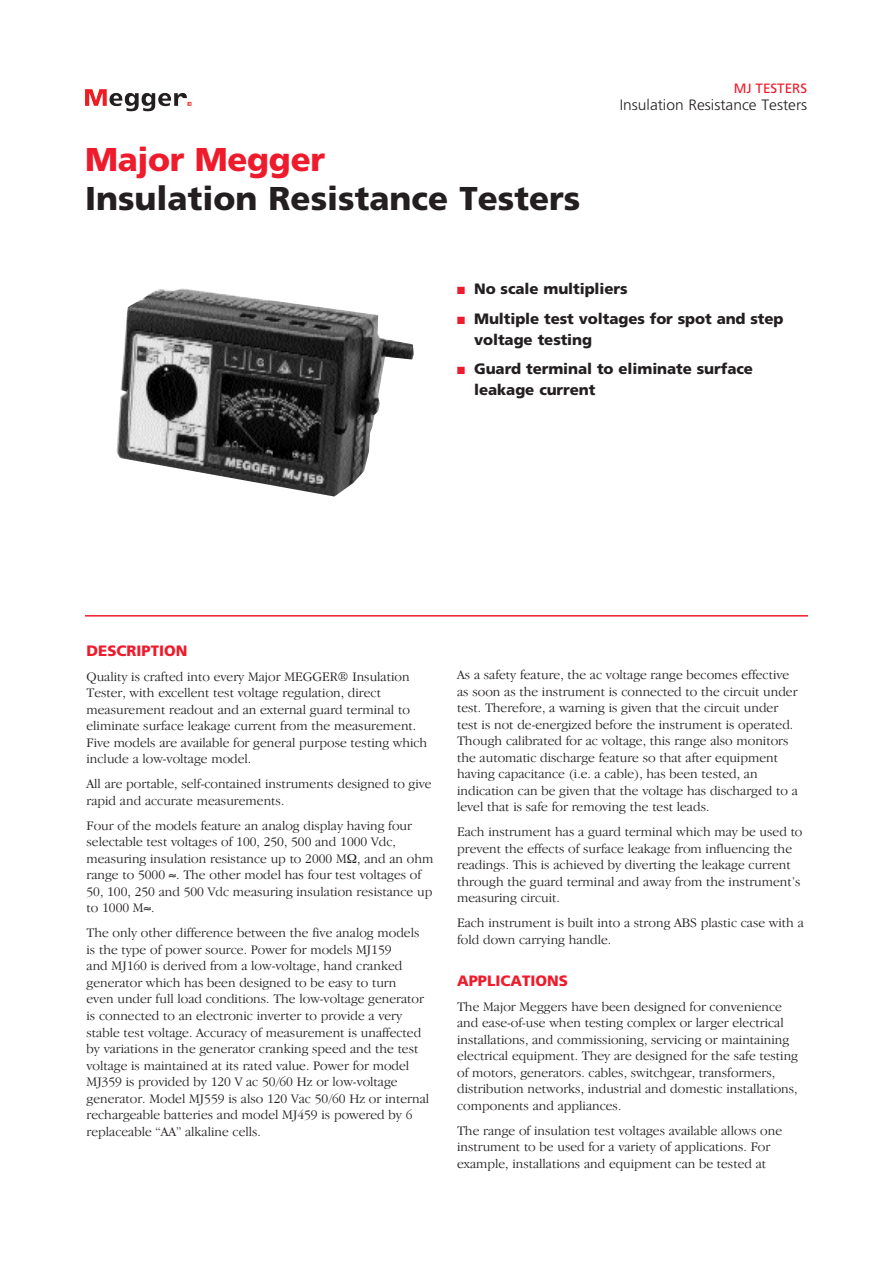
<style>
.page{position:relative;width:893px;height:1263px;background:#fff}
.page>*{position:absolute;margin:0;border:0;box-sizing:border-box;transform-origin:0 0}
.t1{font:900 33px "Frutiger";color:#231f20}
.t2{font:900 33px "Frutiger";letter-spacing:-.01em;color:#ee1b2c}
.t3{font:900 15px/21px "Frutiger";letter-spacing:-.005em;color:#231f20}
._11B-descriptor-name{font:300 15px "Frutiger";color:#231f20;scale:1.04 1}
._01-large-body_subhe{font:900 15px "Frutiger";color:#ee1b2c}
._02-body-9_11{font:300 13.5px/16.5px "Garamond IT Cby BT";color:#231f20}
.t4{font:13.5px "Frutiger";color:#ee1b2c}
.s1{color:#ee1b2c}
</style>
<div class="page">
<hr style="left:85px;top:615px;width:723px;height:2px;background:#ee1b2c">
<img style="left:85px;top:89px;width:97px;height:17px">
<img style="left:116px;top:288px;width:298px;height:208px">
<p class="t2" style="left:85px;top:139px;width:242px">Major Megger</p>
<p class="t1" style="left:85px;top:178px;width:497px">Insulation Resistance Testers</p>
<p class="t4" style="left:734px;top:81px;width:75px">MJ TESTERS</p>
<p class="_11B-descriptor-name" style="left:620px;top:96px;width:182px">Insulation Resistance Testers</p>
<p class="t3" style="left:457px;top:278px;width:172px"><span class="s1">■</span> No scale multipliers</p>
<p class="t3" style="left:474px;top:308px;width:311px;text-indent:-17px"><span class="s1">■</span> Multiple test voltages for spot and step voltage testing</p>
<p class="t3" style="left:474px;top:358px;width:280px;text-indent:-17px"><span class="s1">■</span> Guard terminal to eliminate surface leakage current</p>
<p class="_01-large-body_subhe" style="left:87px;top:642px;width:102px">DESCRIPTION</p>
<p class="_02-body-9_11" style="left:87px;top:668px;width:342px">Quality is crafted into every Major MEGGER® Insulation Tester, with excellent test voltage regulation, direct measurement readout and an external guard terminal to eliminate surface leakage current from the measurement.<br>Five models are available for general purpose testing which include a low-voltage model.</p>
<p class="_02-body-9_11" style="left:87px;top:776px;width:347px">All are portable, self-contained instruments designed to give rapid and accurate measurements.</p>
<p class="_02-body-9_11" style="left:87px;top:817px;width:348px">Four of the models feature an analog display having four selectable test voltages of 100, 250, 500 and 1000 Vdc, measuring insulation resistance up to 2000 M , and an ohm range to 5000 ≈. The other model has four test voltages of 50, 100, 250 and 500 Vdc measuring insulation resistance up to 1000 M≈.</p>
<p class="_02-body-9_11" style="left:87px;top:925px;width:344px">The only other difference between the five analog models is the type of power source. Power for models MJ159<br>and MJ160 is derived from a low-voltage, hand cranked generator which has been designed to be easy to turn<br>even under full load conditions. The low-voltage generator is connected to an electronic inverter to provide a very stable test voltage. Accuracy of measurement is unaffected by variations in the generator cranking speed and the test voltage is maintained at its rated value. Power for model MJ359 is provided by 120 V ac 50/60 Hz or low-voltage generator. Model MJ559 is also 120 Vac 50/60 Hz or internal rechargeable batteries and model MJ459 is powered by 6 replaceable “AA” alkaline cells.</p>
<p class="_02-body-9_11" style="left:457px;top:666px;width:342px">As a safety feature, the ac voltage range becomes effective as soon as the instrument is connected to the circuit under test. Therefore, a warning is given that the circuit under test is not de-energized before the instrument is operated.<br>Though calibrated for ac voltage, this range also monitors the automatic discharge feature so that after equipment having capacitance (i.e. a cable), has been tested, an indication can be given that the voltage has discharged to a level that is safe for removing the test leads.</p>
<p class="_02-body-9_11" style="left:457px;top:824px;width:347px">Each instrument has a guard terminal which may be used to prevent the effects of surface leakage from influencing the readings. This is achieved by diverting the leakage current through the guard terminal and away from the instrument’s measuring circuit.</p>
<p class="_02-body-9_11" style="left:457px;top:915px;width:348px">Each instrument is built into a strong ABS plastic case with a fold down carrying handle.</p>
<p class="_01-large-body_subhe" style="left:457px;top:971px;width:112px">APPLICATIONS</p>
<p class="_02-body-9_11" style="left:457px;top:998px;width:342px">The Major Meggers have been designed for convenience and ease-of-use when testing complex or larger electrical installations, and commissioning, servicing or maintaining electrical equipment. They are designed for the safe testing of motors, generators. cables, switchgear, transformers, distribution networks, industrial and domestic installations, components and appliances.</p>
<p class="_02-body-9_11" style="left:457px;top:1122px;width:327px">The range of insulation test voltages available allows one instrument to be used for a variety of applications. For example, installations and equipment can be tested at</p>
</div>
